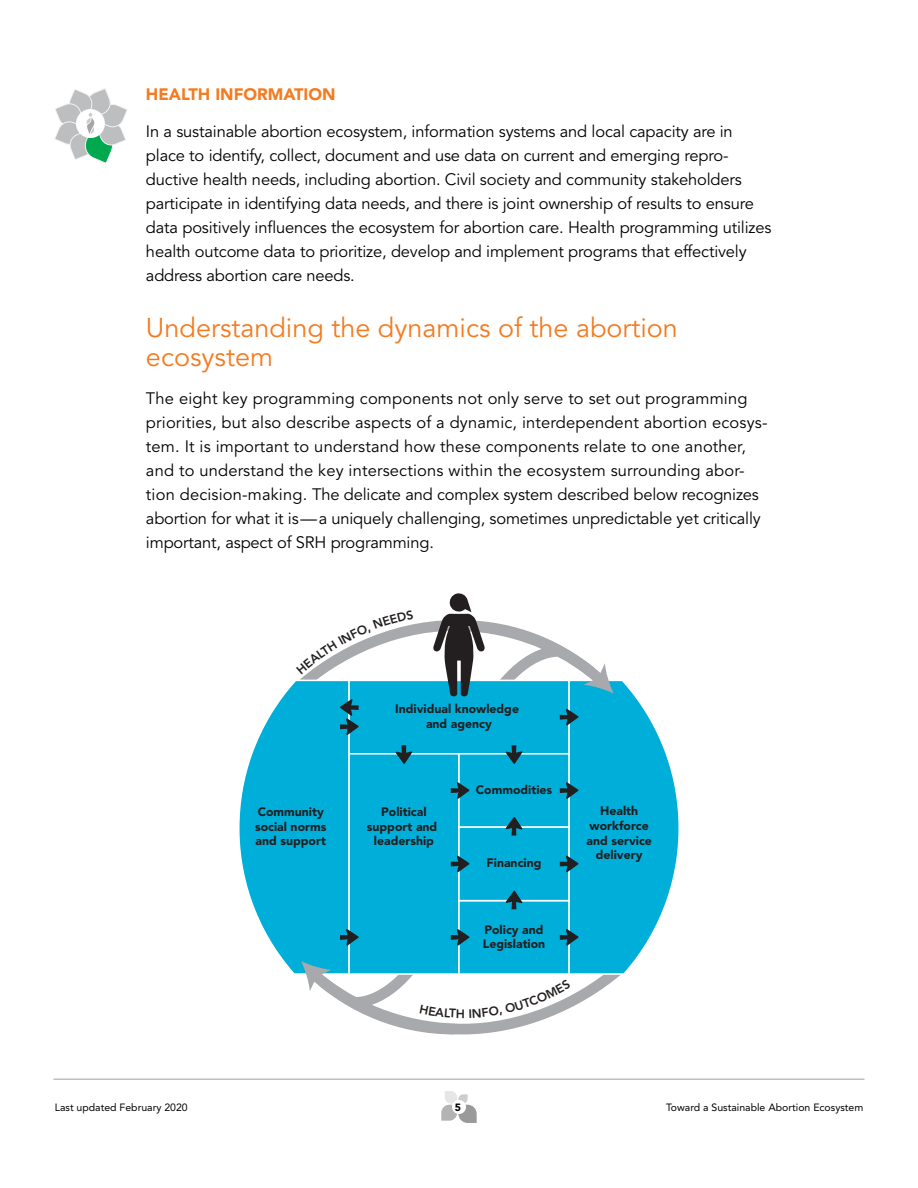
<style>
.page{position:relative;width:918px;height:1188px;background:#fff}
.page>*{position:absolute;margin:0;border:0;box-sizing:border-box;transform-origin:0 0}
.t1{font:27px/29.1px "Avenir LT Std";color:#f47b20}
.t2{font:16.5px/24px "Avenir LT Std";letter-spacing:-.01em;color:#000}
.t3{font:16.5px/24px "Avenir LT Std";letter-spacing:.01em;color:#000}
.t4{font:900 16.5px "Avenir LT Std";color:#f47b20}
.t5{font:900 12.3px/14.7px "Avenir LT Std";color:#231f20;text-align:center}
.t6{font:10.5px "Avenir LT Std";color:#000}
.t7{font:900 10.5px "Avenir LT Std";color:#000}
</style>
<div class="page">
<svg style="left:441px;top:1091px;width:36px;height:32px"></svg>
<div style="left:452px;top:1100px;width:14px;height:14px;background:#fff;border-radius:50%"></div>
<hr style="left:54px;top:1078px;width:810px;height:2px;background:#bcbec0">
<svg style="left:54px;top:88px;width:74px;height:75px"></svg>
<svg style="left:239px;top:593px;width:440px;height:442px"></svg>
<p class="t4" style="left:146px;top:84px;width:191px">HEALTH INFORMATION</p>
<p class="t2" style="left:146px;top:120px;width:627px">In a sustainable abortion ecosystem, information systems and local capacity are in place to identify, collect, document and use data on current and emerging repro&shy;ductive health needs, including abortion. Civil society and community stakeholders participate in identifying data needs, and there is joint ownership of results to ensure data positively influences the ecosystem for abortion care. Health programming utilizes health outcome data to prioritize, develop and implement programs that effectively address abortion care needs.</p>
<h1 class="t1" style="left:146px;top:314px;width:533px">Understanding the dynamics of the abortion ecosystem</h1>
<p class="t3" style="left:146px;top:387px;width:623px">The eight key programming components not only serve to set out programming priorities, but also describe aspects of a dynamic, interdependent abortion ecosys&shy;tem. It is important to understand how these components relate to one another, and to understand the key intersections within the ecosystem surrounding abor&shy;tion decision-making. The delicate and complex system described below recognizes abortion for what it is—a uniquely challenging, sometimes unpredictable yet critically important, aspect of SRH programming.</p>
<p class="t5" style="left:395px;top:702px;width:125px">Individual knowledge and agency</p>
<p class="t5" style="left:255px;top:804px;width:73px;text-align:left">Community social norms and support</p>
<p class="t5" style="left:367px;top:804px;width:72px">Political support and leadership</p>
<p class="t5" style="left:476px;top:782px;width:78px">Commodities</p>
<p class="t5" style="left:487px;top:856px;width:56px">Financing</p>
<p class="t5" style="left:483px;top:922px;width:64px;text-align:left">Policy and<br>Legislation</p>
<p class="t5" style="left:586px;top:804px;width:67px">Health workforce and service delivery</p>
<p class="t6" style="left:55px;top:1101px;width:134px">Last updated February 2020</p>
<p class="t7" style="left:455px;top:1101px;width:8px">5</p>
<p class="t6" style="left:666px;top:1101px;width:199px">Toward a Sustainable Abortion Ecosystem</p>
</div>
